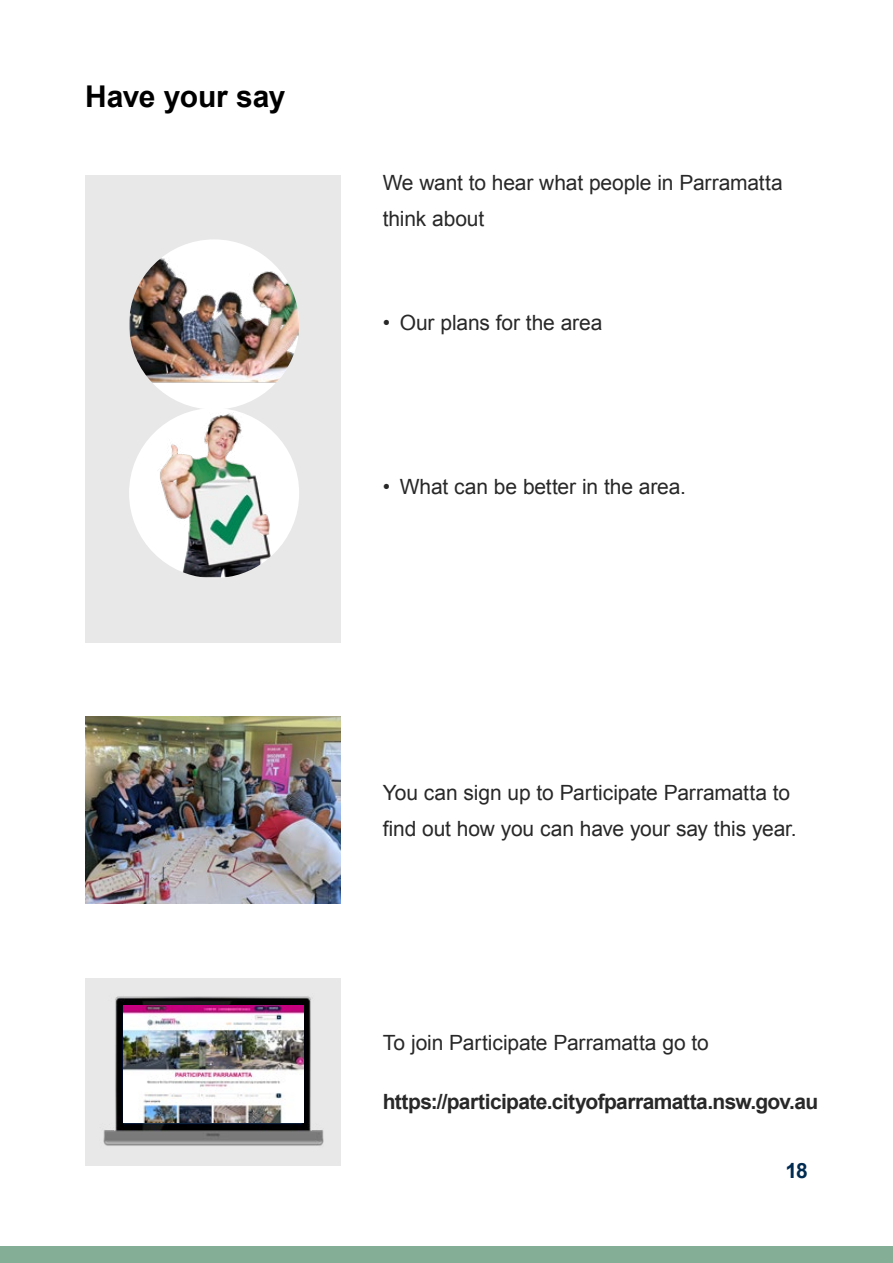
<style>
.page{position:relative;width:893px;height:1263px;background:#fff}
.page>*{position:absolute;margin:0;border:0;box-sizing:border-box;transform-origin:0 0}
.t1{font:700 30px "Arial";letter-spacing:-.01em;color:#000}
.t2{font:21px/36px "Arial";letter-spacing:-.01em;color:#292829}
.t3{font:700 21px "Arial";letter-spacing:-.03em;color:#292829}
.t4{font:700 21px "Arial";color:#002b51}
</style>
<div class="page">
<div style="left:0;top:1246px;width:893px;height:17px;background:#85ae97"></div>
<div style="left:85px;top:978px;width:255px;height:187px;background:#e8e8e8"></div>
<img style="left:103px;top:996px;width:221px;height:150px">
<img style="left:123px;top:1006px;width:180px;height:116px">
<div style="left:85px;top:175px;width:255px;height:467px;background:#e8e8e8"></div>
<img style="left:129px;top:239px;width:170px;height:170px;border-radius:85px">
<img style="left:131px;top:412px;width:166px;height:166px">
<img style="left:85px;top:716px;width:255px;height:188px">
<h1 class="t1" style="left:85px;top:77px;width:202px">Have your say</h1>
<p class="t2" style="left:383px;top:165px;width:401px">We want to hear what people in Parramatta think about</p>
<p class="t2" style="left:383px;top:305px;width:221px">• Our plans for the area</p>
<p class="t2" style="left:383px;top:469px;width:305px">• What can be better in the area.</p>
<p class="t2" style="left:383px;top:774px;width:415px">You can sign up to Participate Parramatta to find out how you can have your say this year.</p>
<p class="t2" style="left:383px;top:1025px;width:328px">To join Participate Parramatta go to</p>
<p class="t3" style="left:383px;top:1087px;width:437px">https://participate.cityofparramatta.nsw.gov.au</p>
<p class="t4" style="left:785px;top:1157px;width:24px">18</p>
</div>
